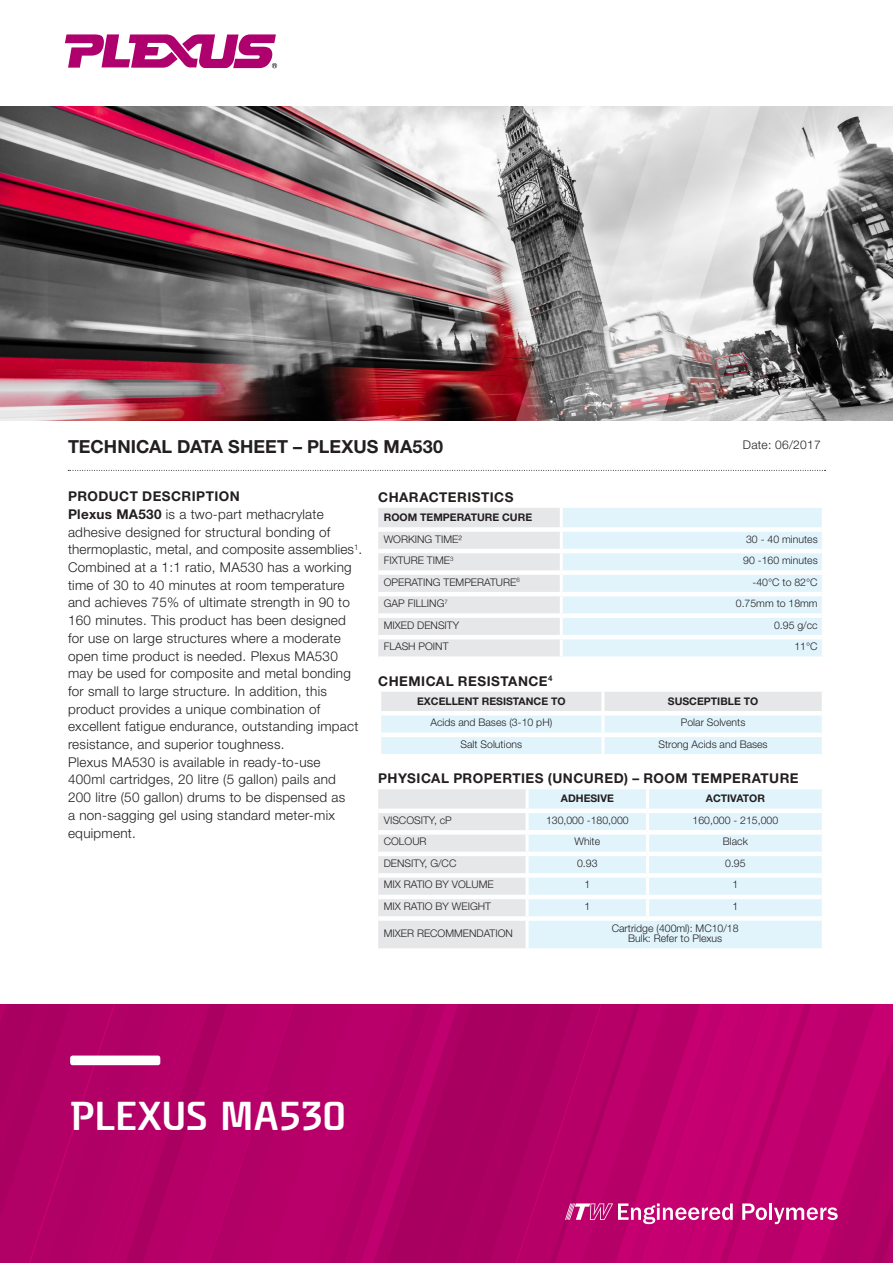
<style>
.page{position:relative;width:893px;height:1263px;background:#fff}
.page>*{position:absolute;margin:0;border:0;box-sizing:border-box;transform-origin:0 0}
.t1{font:600 42px "Safety";letter-spacing:.005em;color:#fff}
.t2{font:700 18px "Helvetica Neue LT Std";letter-spacing:.005em;color:#231f20}
.t3{font:300 13.5px/17.7px "Helvetica Neue LT Std";letter-spacing:.02em;color:#231f20}
.t4{font:700 13.5px "Helvetica Neue LT Std";letter-spacing:.035em;color:#231f20}
.t5{font:300 12px "Helvetica Neue LT Std";letter-spacing:.02em;color:#231f20}
.t6{font:300 10.5px "Helvetica Neue LT Std";color:#231f20}
.t7{font:700 10.5px "Helvetica Neue LT Std";color:#231f20}
.s1{font-weight:700}
</style>
<div class="page">
<img style="left:0;top:1004px;width:893px;height:259px">
<div style="left:70px;top:1055px;width:90px;height:10px;background:#fff;border-radius:3px"></div>
<svg style="left:68px;top:470px;width:758px;height:1px"></svg>
<svg style="left:65px;top:34px;width:212px;height:34px"></svg>
<svg style="left:565px;top:1203px;width:168px;height:21px"></svg>
<svg style="left:742px;top:1203px;width:25px;height:17px"></svg>
<hr style="left:769px;top:1203px;width:3px;height:17px;background:#fff">
<svg style="left:774px;top:1207px;width:64px;height:17px"></svg>
<svg style="left:378px;top:508px;width:444px;height:148px;background:#e3eef4"></svg>
<hr style="left:560px;top:508px;width:3px;height:19px;background:#fff">
<hr style="left:560px;top:532px;width:3px;height:17px;background:#fff">
<hr style="left:560px;top:553px;width:3px;height:17px;background:#fff">
<hr style="left:560px;top:575px;width:3px;height:17px;background:#fff">
<hr style="left:560px;top:596px;width:3px;height:17px;background:#fff">
<hr style="left:560px;top:618px;width:3px;height:17px;background:#fff">
<hr style="left:560px;top:639px;width:3px;height:17px;background:#fff">
<hr style="left:378px;top:549px;width:183px;height:4px;background:#fff">
<hr style="left:561px;top:549px;width:261px;height:4px;background:#fff">
<div style="left:378px;top:570px;width:183px;height:5px;background:#fff"></div>
<div style="left:561px;top:570px;width:261px;height:5px;background:#fff"></div>
<hr style="left:378px;top:592px;width:183px;height:4px;background:#fff">
<hr style="left:561px;top:592px;width:261px;height:4px;background:#fff">
<div style="left:378px;top:613px;width:183px;height:5px;background:#fff"></div>
<div style="left:561px;top:613px;width:261px;height:5px;background:#fff"></div>
<hr style="left:378px;top:635px;width:183px;height:4px;background:#fff">
<hr style="left:561px;top:635px;width:261px;height:4px;background:#fff">
<div style="left:378px;top:527px;width:183px;height:5px;background:#fff"></div>
<div style="left:561px;top:527px;width:261px;height:5px;background:#fff"></div>
<svg style="left:381px;top:692px;width:441px;height:62px;background:#e3eff5"></svg>
<hr style="left:601px;top:692px;width:3px;height:19px;background:#fff">
<hr style="left:601px;top:715px;width:3px;height:17px;background:#fff">
<hr style="left:601px;top:737px;width:3px;height:17px;background:#fff">
<div style="left:381px;top:732px;width:222px;height:5px;background:#fff"></div>
<div style="left:603px;top:732px;width:219px;height:5px;background:#fff"></div>
<hr style="left:381px;top:711px;width:222px;height:4px;background:#fff">
<hr style="left:603px;top:711px;width:219px;height:4px;background:#fff">
<div style="left:378px;top:789px;width:148px;height:159px;background:#e6e7e9"></div>
<div style="left:529px;top:789px;width:293px;height:159px;background:#e1f4fc"></div>
<hr style="left:646px;top:789px;width:3px;height:20px;background:#fff">
<hr style="left:646px;top:813px;width:3px;height:17px;background:#fff">
<hr style="left:646px;top:835px;width:3px;height:17px;background:#fff">
<hr style="left:646px;top:856px;width:3px;height:17px;background:#fff">
<hr style="left:646px;top:878px;width:3px;height:17px;background:#fff">
<hr style="left:646px;top:899px;width:3px;height:17px;background:#fff">
<div style="left:378px;top:830px;width:149px;height:5px;background:#fff"></div>
<div style="left:527px;top:830px;width:121px;height:5px;background:#fff"></div>
<div style="left:648px;top:830px;width:174px;height:5px;background:#fff"></div>
<hr style="left:378px;top:852px;width:149px;height:4px;background:#fff">
<hr style="left:527px;top:852px;width:121px;height:4px;background:#fff">
<hr style="left:648px;top:852px;width:174px;height:4px;background:#fff">
<div style="left:378px;top:873px;width:149px;height:5px;background:#fff"></div>
<div style="left:527px;top:873px;width:121px;height:5px;background:#fff"></div>
<div style="left:648px;top:873px;width:174px;height:5px;background:#fff"></div>
<hr style="left:378px;top:895px;width:149px;height:4px;background:#fff">
<hr style="left:527px;top:895px;width:121px;height:4px;background:#fff">
<hr style="left:648px;top:895px;width:174px;height:4px;background:#fff">
<div style="left:378px;top:916px;width:149px;height:5px;background:#fff"></div>
<div style="left:527px;top:916px;width:121px;height:5px;background:#fff"></div>
<div style="left:648px;top:916px;width:174px;height:5px;background:#fff"></div>
<hr style="left:378px;top:809px;width:149px;height:4px;background:#fff">
<hr style="left:527px;top:809px;width:121px;height:4px;background:#fff">
<hr style="left:648px;top:809px;width:174px;height:4px;background:#fff">
<img style="left:0;top:106px;width:893px;height:315px">
<svg style="left:491px;top:106px;width:334px;height:315px"></svg>
<p class="t2" style="left:68px;top:435px;width:377px">TECHNICAL DATA SHEET – PLEXUS MA530</p>
<p class="t5" style="left:743px;top:437px;width:79px">Date: 06/2017</p>
<p class="t4" style="left:378px;top:489px;width:137px">CHARACTERISTICS</p>
<p class="t7" style="left:384px;top:511px;width:150px">ROOM TEMPERATURE CURE</p>
<p class="t6" style="left:384px;top:532px;width:80px">WORKING TIME2</p>
<p class="t6" style="left:746px;top:532px;width:73px">30 - 40 minutes</p>
<p class="t6" style="left:384px;top:554px;width:71px">FIXTURE TIME<sup>3</sup></p>
<p class="t6" style="left:743px;top:554px;width:76px">90 -160 minutes</p>
<p class="t6" style="left:384px;top:575px;width:138px">OPERATING TEMPERATURE<sup>6</sup></p>
<p class="t6" style="left:752px;top:575px;width:67px">-40°C to 82°C</p>
<p class="t6" style="left:384px;top:597px;width:66px">GAP FILLING<sup>7</sup></p>
<p class="t6" style="left:736px;top:597px;width:83px">0.75mm to 18mm</p>
<p class="t6" style="left:384px;top:618px;width:77px">MIXED DENSITY</p>
<p class="t6" style="left:774px;top:618px;width:45px">0.95 g/cc</p>
<p class="t6" style="left:384px;top:640px;width:66px">FLASH POINT</p>
<p class="t6" style="left:794px;top:640px;width:25px">11°C</p>
<p class="t4" style="left:378px;top:672px;width:176px">CHEMICAL RESISTANCE<sup>4</sup></p>
<p class="t7" style="left:417px;top:694px;width:150px">EXCELLENT RESISTANCE TO</p>
<p class="t7" style="left:668px;top:694px;width:92px">SUSCEPTIBLE TO</p>
<p class="t6" style="left:430px;top:716px;width:123px">Acids and Bases (3-10 pH)</p>
<p class="t6" style="left:681px;top:716px;width:66px">Polar Solvents</p>
<p class="t6" style="left:461px;top:738px;width:63px">Salt Solutions</p>
<p class="t6" style="left:658px;top:738px;width:111px">Strong Acids and Bases</p>
<p class="t4" style="left:378px;top:770px;width:422px">PHYSICAL PROPERTIES (UNCURED) – ROOM TEMPERATURE</p>
<p class="t7" style="left:561px;top:792px;width:54px">ADHESIVE</p>
<p class="t7" style="left:706px;top:792px;width:61px">ACTIVATOR</p>
<p class="t6" style="left:384px;top:814px;width:70px">VISCOSITY, cP</p>
<p class="t6" style="left:546px;top:814px;width:84px">130,000 -180,000</p>
<p class="t6" style="left:693px;top:814px;width:87px">160,000 - 215,000</p>
<p class="t6" style="left:384px;top:835px;width:44px">COLOUR</p>
<p class="t6" style="left:574px;top:835px;width:27px">White</p>
<p class="t6" style="left:723px;top:835px;width:27px">Black</p>
<p class="t6" style="left:384px;top:857px;width:74px">DENSITY, G/CC</p>
<p class="t6" style="left:577px;top:857px;width:22px">0.93</p>
<p class="t6" style="left:725px;top:857px;width:22px">0.95</p>
<p class="t6" style="left:384px;top:878px;width:111px">MIX RATIO BY VOLUME</p>
<p class="t6" style="left:584px;top:878px;width:7px">1</p>
<p class="t6" style="left:732px;top:878px;width:7px">1</p>
<p class="t6" style="left:384px;top:900px;width:109px">MIX RATIO BY WEIGHT</p>
<p class="t6" style="left:584px;top:900px;width:7px">1</p>
<p class="t6" style="left:732px;top:900px;width:7px">1</p>
<p class="t6" style="left:384px;top:927px;width:131px">MIXER RECOMMENDATION</p>
<p class="t6" style="left:612px;top:921px;width:128px">Cartridge (400ml): MC10/18</p>
<p class="t6" style="left:628px;top:932px;width:96px">Bulk: Refer to Plexus</p>
<p class="t4" style="left:68px;top:488px;width:173px">PRODUCT DESCRIPTION</p>
<p class="t3" style="left:68px;top:505px;width:296px"><span class="s1">Plexus MA530</span> is a two-part methacrylate adhesive designed for structural bonding of thermoplastic, metal, and composite assemblies<sup>1</sup>.<br>Combined at a 1:1 ratio, MA530 has a working time of 30 to 40 minutes at room temperature and achieves 75% of ultimate strength in 90 to 160 minutes. This product has been designed for use on large structures where a moderate open time product is needed. Plexus MA530 may be used for composite and metal bonding for small to large structure. In addition, this product provides a unique combination of excellent fatigue endurance, outstanding impact resistance, and superior toughness.<br>Plexus MA530 is available in ready-to-use<br>400ml cartridges, 20 litre (5 gallon) pails and 200 litre (50 gallon) drums to be dispensed as<br>a non-sagging gel using standard meter-mix equipment.</p>
<p class="t1" style="left:70px;top:1094px;width:277px">PLEXUS MA530</p>
</div>
